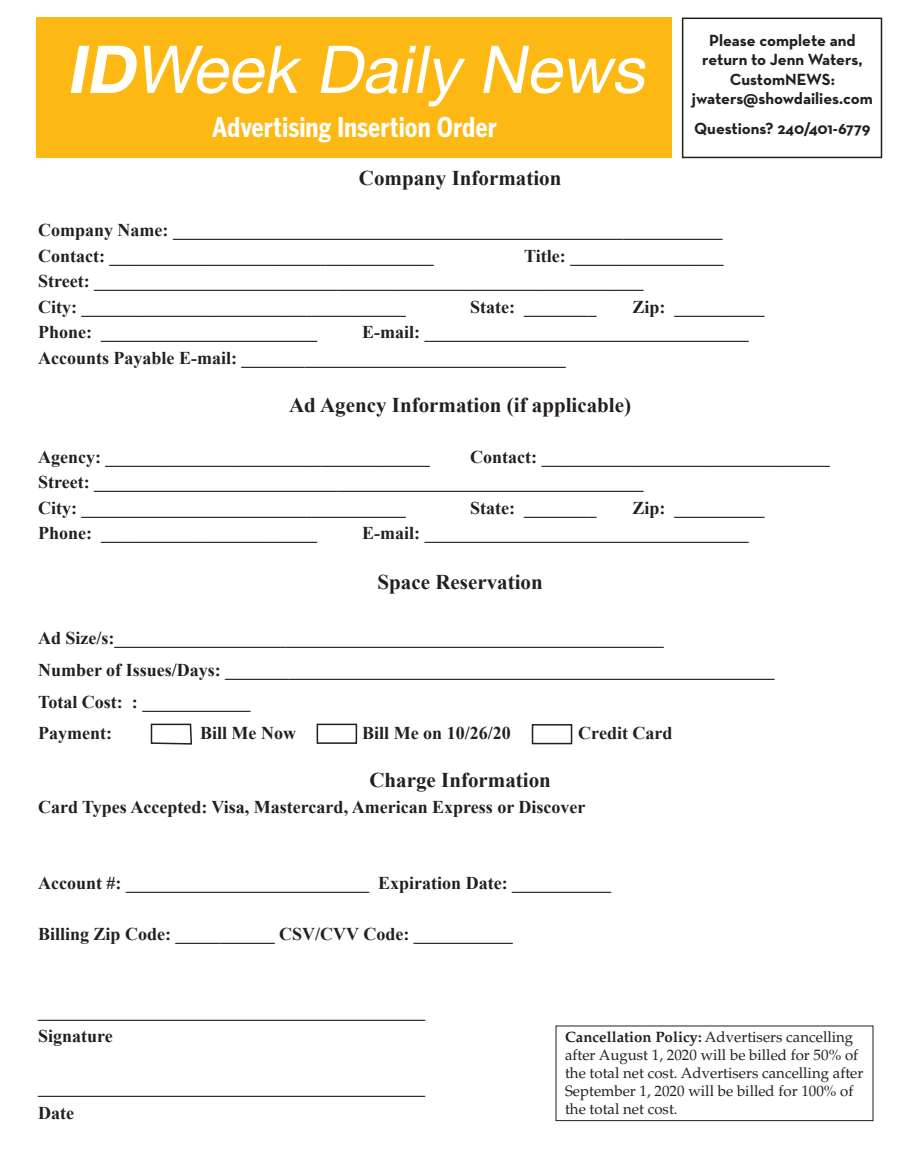
<style>
.page{position:relative;width:905px;height:1175px;background:#fff}
.page>*{position:absolute;margin:0;border:0;box-sizing:border-box;transform-origin:0 0}
.Subhead_1{font:italic 66px "Helvetica Neue";color:#fff}
.Subhead_1-2{font:700 27px "Benton Gothic Cond";color:#fff}
.Subhead_1-3{font:700 21px "Times New Roman";color:#231f20}
.Subhead_1-4{font:700 18px "Times New Roman";color:#231f20}
.t1{font:700 16.5px/19.5px "Neutraface Text";color:#231f20;text-align:center}
.para{font:15px/18px "Palatino";color:#231f20}
.s1{font-weight:700}
</style>
<div class="page">
<div style="left:36px;top:18px;width:635px;height:140px;background:#fdb813"></div>
<svg style="left:150px;top:723px;width:42px;height:22px"></svg>
<div style="left:531px;top:724px;width:41px;height:20px;border:2px solid #231f20"></div>
<div style="left:682px;top:18px;width:200px;height:140px;border:2px solid #231f20"></div>
<div style="left:316px;top:723px;width:41px;height:21px;border:2px solid #231f20"></div>
<p class="Subhead_1" style="left:66px;top:30px;width:593px"><span class="s1">ID</span>Week Daily News</p>
<p class="Subhead_1-2" style="left:212px;top:110px;width:287px">Advertising Insertion Order</p>
<p class="t1" style="left:702px;top:30px;width:162px">Please complete and return to Jenn Waters,<br>CustomNEWS:</p>
<p class="t1" style="left:692px;top:89px;width:182px">jwaters@showdailies.com</p>
<p class="t1" style="left:694px;top:119px;width:178px">Questions? 240/401-6779</p>
<p class="Subhead_1-3" style="left:359px;top:164px;width:204px">Company Information</p>
<p class="Subhead_1-4" style="left:38px;top:218px;width:685px">Company Name: _____________________________________________________________</p>
<p class="Subhead_1-4" style="left:38px;top:243px;width:397px">Contact: ____________________________________</p>
<p class="Subhead_1-4" style="left:524px;top:243px;width:201px">Title: _________________</p>
<p class="Subhead_1-4" style="left:38px;top:269px;width:607px">Street: _____________________________________________________________</p>
<p class="Subhead_1-4" style="left:38px;top:294px;width:369px">City: ____________________________________</p>
<p class="Subhead_1-4" style="left:470px;top:294px;width:127px">State: ________</p>
<p class="Subhead_1-4" style="left:632px;top:294px;width:134px">Zip: __________</p>
<p class="Subhead_1-4" style="left:38px;top:320px;width:280px">Phone: ________________________</p>
<p class="Subhead_1-4" style="left:362px;top:320px;width:388px">E-mail: ____________________________________</p>
<p class="Subhead_1-4" style="left:38px;top:345px;width:529px">Accounts Payable E-mail: ____________________________________</p>
<p class="Subhead_1-3" style="left:289px;top:390px;width:343px">Ad Agency Information (if applicable)</p>
<p class="Subhead_1-4" style="left:38px;top:444px;width:393px">Agency: ____________________________________</p>
<p class="Subhead_1-4" style="left:470px;top:444px;width:361px">Contact: ________________________________</p>
<p class="Subhead_1-4" style="left:38px;top:470px;width:607px">Street: _____________________________________________________________</p>
<p class="Subhead_1-4" style="left:38px;top:495px;width:369px">City: ____________________________________</p>
<p class="Subhead_1-4" style="left:470px;top:495px;width:127px">State: ________</p>
<p class="Subhead_1-4" style="left:632px;top:495px;width:134px">Zip: __________</p>
<p class="Subhead_1-4" style="left:38px;top:521px;width:280px">Phone: ________________________</p>
<p class="Subhead_1-4" style="left:362px;top:521px;width:388px">E-mail: ____________________________________</p>
<p class="Subhead_1-3" style="left:377px;top:567px;width:167px">Space Reservation</p>
<p class="Subhead_1-4" style="left:38px;top:626px;width:627px">Ad Size/s:_____________________________________________________________</p>
<p class="Subhead_1-4" style="left:38px;top:657px;width:738px">Number of Issues/Days: _____________________________________________________________</p>
<p class="Subhead_1-4" style="left:38px;top:689px;width:214px">Total Cost: : ____________</p>
<p class="Subhead_1-4" style="left:38px;top:720px;width:75px">Payment:</p>
<p class="Subhead_1-4" style="left:200px;top:720px;width:97px">Bill Me Now</p>
<p class="Subhead_1-4" style="left:362px;top:720px;width:150px">Bill Me on 10/26/20</p>
<p class="Subhead_1-4" style="left:578px;top:720px;width:96px">Credit Card</p>
<p class="Subhead_1-3" style="left:369px;top:765px;width:183px">Charge Information</p>
<p class="Subhead_1-4" style="left:38px;top:794px;width:549px">Card Types Accepted: Visa, Mastercard, American Express or Discover</p>
<p class="Subhead_1-4" style="left:38px;top:870px;width:574px">Account #: ___________________________ Expiration Date: ___________</p>
<p class="Subhead_1-4" style="left:38px;top:921px;width:476px">Billing Zip Code: ___________ CSV/CVV Code: ___________</p>
<p class="Subhead_1-4" style="left:38px;top:998px;width:388px">___________________________________________</p>
<p class="Subhead_1-4" style="left:38px;top:1023px;width:76px">Signature</p>
<p class="Subhead_1-4" style="left:38px;top:1074px;width:388px">___________________________________________</p>
<p class="Subhead_1-4" style="left:38px;top:1100px;width:37px">Date</p>
<p class="para" style="left:565px;top:1028px;width:300px"><span class="s1">Cancellation Policy:</span> Advertisers cancelling after August 1, 2020 will be billed for 50% of the total net cost. Advertisers cancelling after September 1, 2020 will be billed for 100% of the total net cost.</p>
</div>
